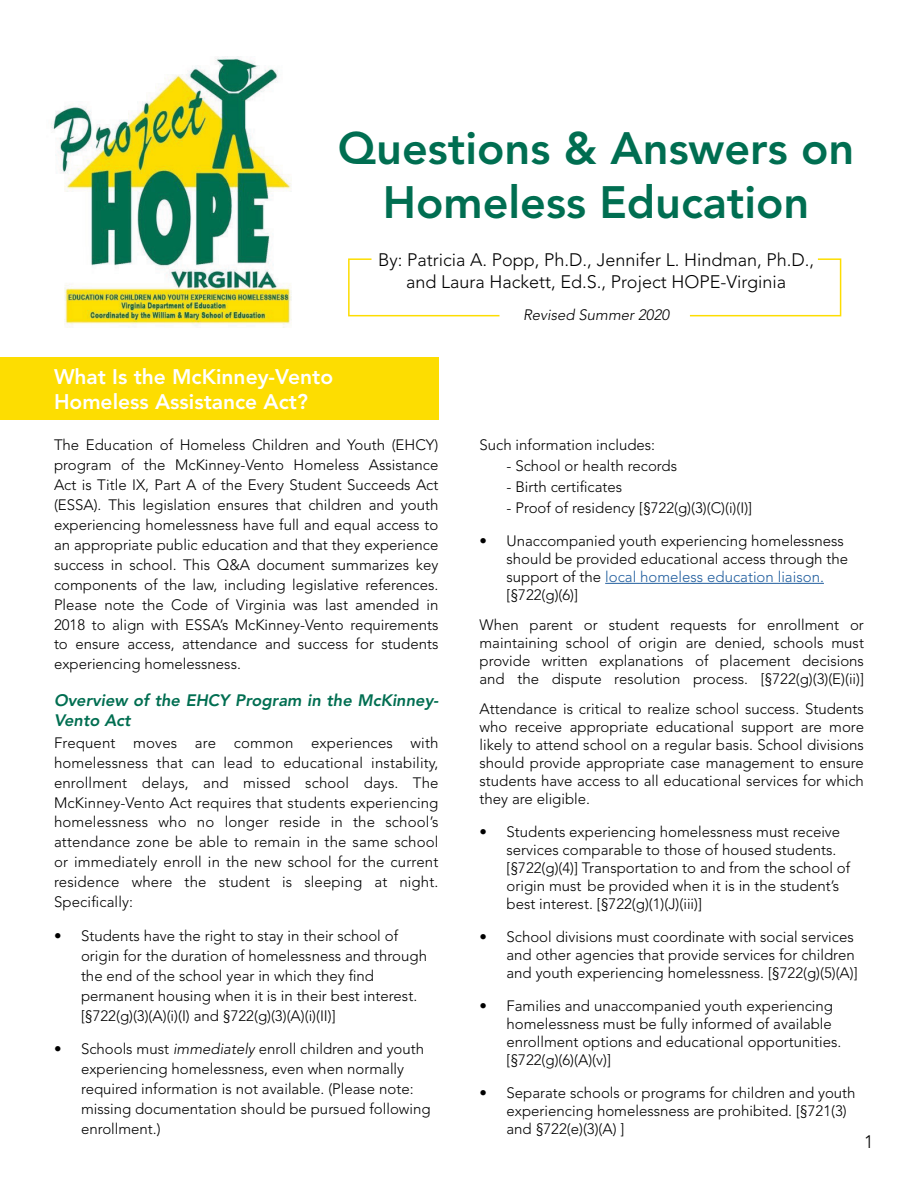
<style>
.page{position:relative;width:918px;height:1188px;background:#fff}
.page>*{position:absolute;margin:0;border:0;box-sizing:border-box;transform-origin:0 0}
.t1{font:800 45px/54px "Avenir LT Std";color:#006e51;text-align:center}
.t2{font:700 24.15px/29.8px "Times New Roman";color:#fff}
.t3{font:800 21px/25.2px "Avenir LT Std";color:#fff}
.t4{font:300 18px/21.6px "Avenir LT Std";color:#000;text-align:center}
.t5{font:italic 800 16.5px/20.2px "Avenir LT Std";color:#006e51}
.t6{font:300 15px/20px "Avenir LT Std";color:#000}
.t7{font:italic 300 15px "Avenir LT Std";color:#000}
.s1{font-style:italic}
.s2{color:#215e9e}
</style>
<div class="page">
<div style="left:0;top:357px;width:438px;height:63px;background:#fddd01"></div>
<img style="left:51px;top:56px;width:241px;height:271px">
<hr style="left:605px;top:583px;width:219px;height:1px;background:#215e9e">
<svg style="left:348px;top:258px;width:152px;height:59px"></svg>
<svg style="left:689px;top:258px;width:153px;height:59px"></svg>
<h1 class="t1" style="left:338px;top:121px;width:518px">Questions &amp; Answers on<br>Homeless Education</h1>
<p class="t4" style="left:378px;top:249px;width:437px">By: Patricia A. Popp, Ph.D., Jennifer L. Hindman, Ph.D., and Laura Hackett, Ed.S., Project HOPE-Virginia</p>
<p class="t7" style="left:523px;top:306px;width:148px">Revised Summer 2020</p>
<h3 class="t3" style="left:54px;top:364px;width:281px">What Is the McKinney-Vento<br>Homeless Assistance Act?</h3>
<p class="t6" style="left:54px;top:435px;width:386px;text-align:justify">The Education of Homeless Children and Youth (EHCY) program of the McKinney-Vento Homeless Assistance Act is Title IX, Part A of the Every Student Succeeds Act (ESSA). This legislation ensures that children and youth experiencing homelessness have full and equal access to an appropriate public education and that they experience success in school. This Q&amp;A document summarizes key components of the law, including legislative references.<br>Please note the Code of Virginia was last amended in 2018 to align with ESSA’s McKinney-Vento requirements to ensure access, attendance and success for students experiencing homelessness.</p>
<p class="t5" style="left:54px;top:690px;width:386px">Overview of the EHCY Program in the McKinney-<br>Vento Act</p>
<p class="t6" style="left:54px;top:733px;width:386px;text-align:justify">Frequent moves are common experiences with homelessness that can lead to educational instability, enrollment delays, and missed school days. The McKinney-Vento Act requires that students experiencing homelessness who no longer reside in the school’s attendance zone be able to remain in the same school or immediately enroll in the new school for the current residence where the student is sleeping at night.<br>Specifically:</p>
<p class="t6" style="left:81px;top:926px;width:348px;text-indent:-27px">• Students have the right to stay in their school of origin for the duration of homelessness and through the end of the school year in which they find permanent housing when it is in their best interest. [§722(g)(3)(A)(i)(I) and §722(g)(3)(A)(i)(II)]</p>
<p class="t6" style="left:81px;top:1039px;width:351px;text-indent:-27px">• Schools must <span class="s1">immediately</span> enroll children and youth experiencing homelessness, even when normally required information is not available. (Please note: missing documentation should be pursued following enrollment.)</p>
<h2 class="t2" style="left:75px;top:365px;width:263px;text-indent:-20px">What Is the McKinney-<br>Homeless Assistance Act?</h2>
<p class="t6" style="left:480px;top:435px;width:177px">Such information includes:</p>
<p class="t6" style="left:507px;top:456px;width:172px">- School or health records</p>
<p class="t6" style="left:507px;top:477px;width:117px">- Birth certificates</p>
<p class="t6" style="left:507px;top:498px;width:247px">- Proof of residency [§722(g)(3)(C)(i)(I)]</p>
<p class="t6" style="left:507px;top:532px;width:343px;line-height:18px;text-indent:-27px">• Unaccompanied youth experiencing homelessness should be provided educational access through the support of the <span class="s2">local homeless education liaison. </span>[§722(g)(6)]</p>
<p class="t6" style="left:480px;top:616px;width:386px;line-height:18px;text-align:justify">When parent or student requests for enrollment or maintaining school of origin are denied, schools must provide written explanations of placement decisions and the dispute resolution process. [§722(g)(3)(E)(ii)]</p>
<p class="t6" style="left:480px;top:700px;width:386px;line-height:18px;text-align:justify">Attendance is critical to realize school success. Students who receive appropriate educational support are more likely to attend school on a regular basis. School divisions should provide appropriate case management to ensure students have access to all educational services for which they are eligible.</p>
<p class="t6" style="left:507px;top:823px;width:345px;line-height:18px;text-indent:-27px">• Students experiencing homelessness must receive services comparable to those of housed students. [§722(g)(4)] Transportation to and from the school of origin must be provided when it is in the student’s best interest. [§722(g)(1)(J)(iii)]</p>
<p class="t6" style="left:507px;top:928px;width:353px;line-height:18px;text-indent:-27px">• School divisions must coordinate with social services and other agencies that provide services for children and youth experiencing homelessness. [§722(g)(5)(A)]</p>
<p class="t6" style="left:507px;top:997px;width:336px;line-height:18px;text-indent:-27px">• Families and unaccompanied youth experiencing homelessness must be fully informed of available enrollment options and educational opportunities. [§722(g)(6)(A)(v)]</p>
<p class="t6" style="left:507px;top:1084px;width:351px;line-height:18px;text-indent:-27px">• Separate schools or programs for children and youth experiencing homelessness are prohibited. [§721(3) and §722(e)(3)(A) ]</p>
<p class="t4" style="left:864px;top:1131px;width:11px">1</p>
</div>
